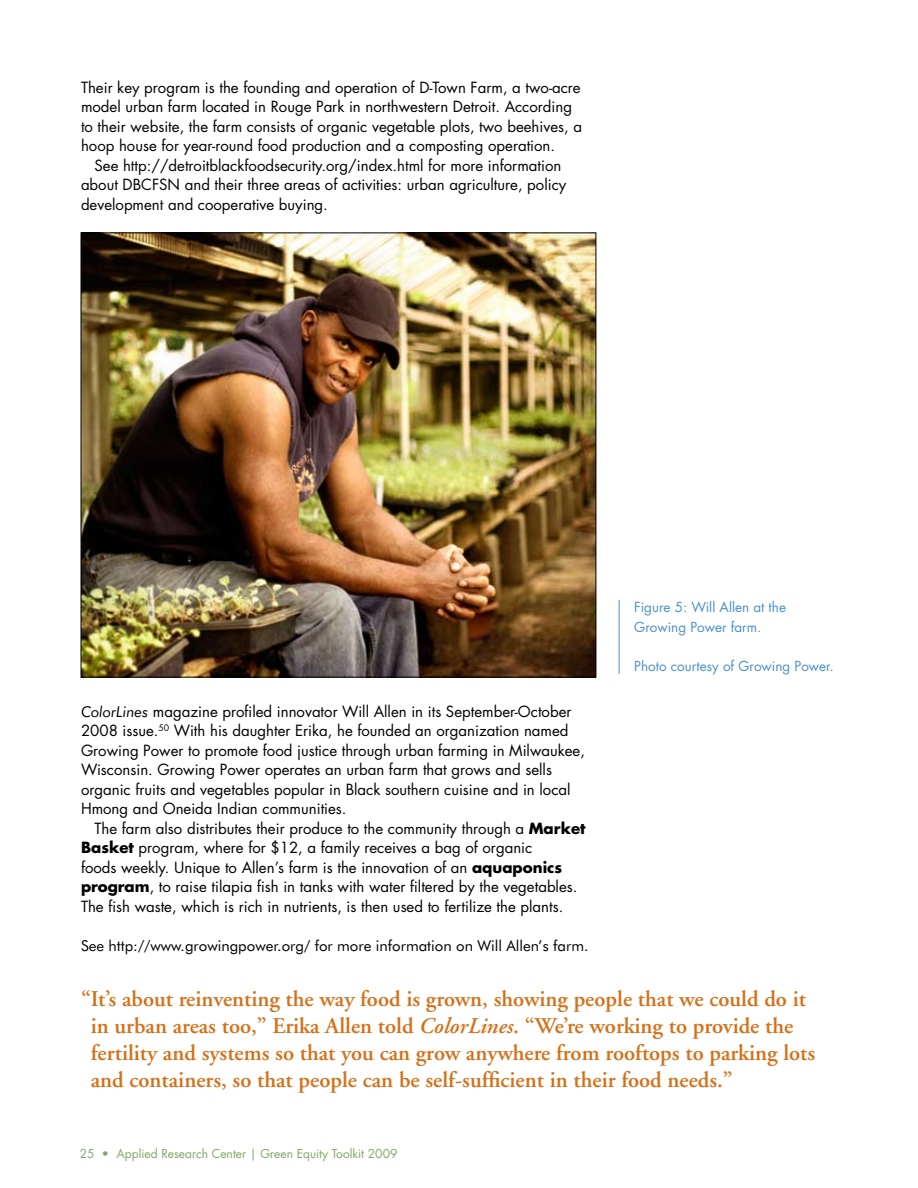
<style>
.page{position:relative;width:918px;height:1188px;background:#fff}
.page>*{position:absolute;margin:0;border:0;box-sizing:border-box;transform-origin:0 0}
.t1{font:600 22.5px/27px "Adobe Garamond";color:#d4711a}
.t2{font:15px/19.5px "Futura";color:#000}
.t3{font:15px "Futura BT";color:#000}
.t4{font:13.5px/19.5px "Futura";color:#4b8fcc}
.t5{font:12px "Futura";color:#80a665}
.s1{font-family:"Futura BT";font-style:italic}
.s2{font-weight:700}
.s3{font-style:italic}
</style>
<div class="page">
<img style="left:83px;top:234px;width:511px;height:442px">
<hr style="left:619px;top:600px;width:1px;height:74px;background:#4b8fcc">
<p class="t2" style="left:81px;top:78px;width:503px">Their key program is the founding and operation of D-Town Farm, a two-acre model urban farm located in Rouge Park in northwestern Detroit. According to their website, the farm consists of organic vegetable plots, two beehives, a hoop house for year-round food production and a composting operation.</p>
<p class="t2" style="left:81px;top:156px;width:487px;text-indent:14px">See http://detroitblackfoodsecurity.org/index.html for more information about DBCFSN and their three areas of activities: urban agriculture, policy development and cooperative buying.</p>
<p class="t2" style="left:81px;top:702px;width:506px"><span class="s1">ColorLines</span> magazine profiled innovator Will Allen in its September-October 2008 issue.<sup>50</sup> With his daughter Erika, he founded an organization named Growing Power to promote food justice through urban farming in Milwaukee, Wisconsin. Growing Power operates an urban farm that grows and sells organic fruits and vegetables popular in Black southern cuisine and in local Hmong and Oneida Indian communities.</p>
<p class="t2" style="left:81px;top:819px;width:506px;text-indent:14px">The farm also distributes their produce to the community through a <span class="s2">Market Basket</span> program, where for $12, a family receives a bag of organic<br>foods weekly. Unique to Allen’s farm is the innovation of an <span class="s2">aquaponics program</span>, to raise tilapia fish in tanks with water filtered by the vegetables.<br>The fish waste, which is rich in nutrients, is then used to fertilize the plants.</p>
<p class="t3" style="left:81px;top:936px;width:509px">See http://www.growingpower.org/ for more information on Will Allen’s farm.</p>
<p class="t4" style="left:634px;top:598px;width:153px">Figure 5: Will Allen at the<br>Growing Power farm.</p>
<p class="t4" style="left:634px;top:656px;width:201px">Photo courtesy of Growing Power.</p>
<p class="t1" style="left:91px;top:986px;width:726px;text-indent:-10px">“It’s about reinventing the way food is grown, showing people that we could do it in urban areas too,” Erika Allen told <span class="s3">ColorLines</span>. “We’re working to provide the fertility and systems so that you can grow anywhere from rooftops to parking lots and containers, so that people can be self-sufficient in their food needs.”</p>
<p class="t5" style="left:80px;top:1146px;width:319px">25 • Applied Research Center | Green Equity Toolkit 2009</p>
</div>
